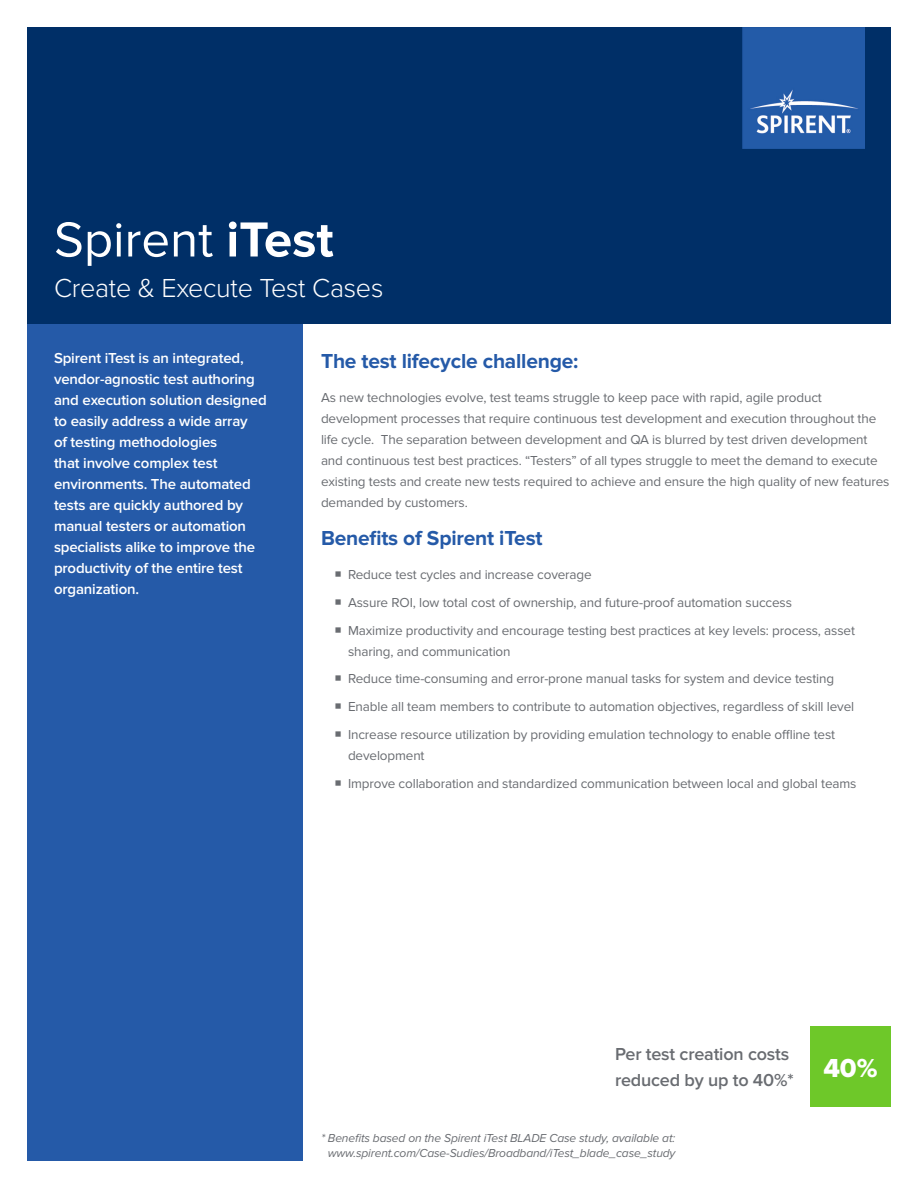
<style>
.page{position:relative;width:918px;height:1188px;background:#fff}
.page>*{position:absolute;margin:0;border:0;box-sizing:border-box;transform-origin:0 0}
.t1{font:51px "Proxima Nova";color:#fff}
.t2{font:300 27px "Proxima Nova";letter-spacing:-.01em;color:#fff}
.t3{font:700 21px "Proxima Nova";letter-spacing:-.01em;color:#255aa8}
.t4{font:600 18px/25.5px "Proxima Nova";letter-spacing:-.01em;color:#696c71}
.t5{font:600 15px/21px "Proxima Nova";letter-spacing:-.01em;color:#fff}
.t6{font:13.5px/27.8px "Proxima Nova";letter-spacing:-.01em;color:#696c71}
.t7{font:italic 12px/15px "Proxima Nova";letter-spacing:-.01em;color:#696c71;text-align:center}
.s1{font-weight:700}
</style>
<div class="page">
<div style="left:27px;top:27px;width:864px;height:297px;background:#002f67"></div>
<img style="left:743px;top:27px;width:121px;height:121px">
<div style="left:27px;top:324px;width:276px;height:837px;background:#255aa8"></div>
<div style="left:810px;top:1026px;width:81px;height:81px;background:#6ec829"></div>
<h1 class="t1" style="left:54px;top:210px;width:281px">Spirent <span class="s1">iTest</span></h1>
<h2 class="t2" style="left:54px;top:273px;width:331px">Create &amp; Execute Test Cases</h2>
<p class="t5" style="left:54px;top:348px;width:214px">Spirent iTest is an integrated, vendor-agnostic test authoring and execution solution designed to easily address a wide array<br>of testing methodologies<br>that involve complex test environments. The automated tests are quickly authored by manual testers or automation specialists alike to improve the productivity of the entire test organization.</p>
<h3 class="t3" style="left:321px;top:349px;width:259px">The test lifecycle challenge:</h3>
<p class="t6" style="left:321px;top:387px;width:570px;line-height:21px">As new technologies evolve, test teams struggle to keep pace with rapid, agile product development processes that require continuous test development and execution throughout the life cycle. The separation between development and QA is blurred by test driven development and continuous test best practices. “Testers” of all types struggle to meet the demand to execute existing tests and create new tests required to achieve and ensure the high quality of new features demanded by customers.</p>
<h3 class="t3" style="left:321px;top:526px;width:223px">Benefits of Spirent iTest</h3>
<p class="t6" style="left:348px;top:561px;width:509px">Reduce test cycles and increase coverage<br>Assure ROI, low total cost of ownership, and future-proof automation success<br>Maximize productivity and encourage testing best practices at key levels: process, asset</p>
<p class="t6" style="left:348px;top:637px;width:508px">sharing, and communication<br>Reduce time-consuming and error-prone manual tasks for system and device testing Enable all team members to contribute to automation objectives, regardless of skill level Increase resource utilization by providing emulation technology to enable offline test</p>
<p class="t6" style="left:348px;top:742px;width:510px">development<br>Improve collaboration and standardized communication between local and global teams</p>
<h3 class="t4" style="left:615px;top:1042px;width:264px">Per test creation costs<br>reduced by up to 40%* <sup>40%</sup></h3>
<p class="t7" style="left:321px;top:1130px;width:356px">* Benefits based on the Spirent iTest BLADE Case study, available at: www.spirent.com/Case-Sudies/Broadband/iTest_blade_case_study</p>
</div>
